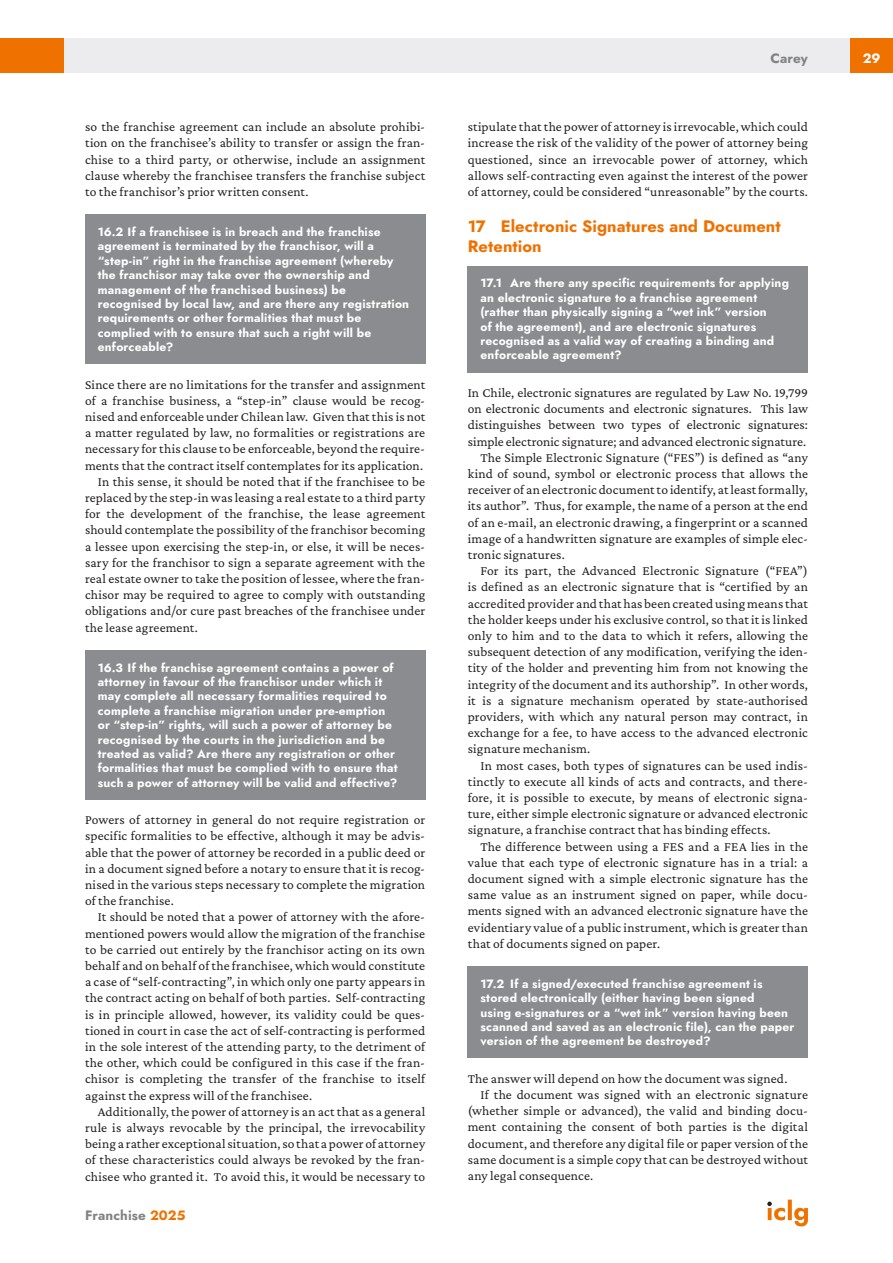
<style>
.page{position:relative;width:893px;height:1263px;background:#fff}
.page>*{position:absolute;margin:0;border:0;box-sizing:border-box;transform-origin:0 0}
.MS_Heading{font:16.5px/19.8px "Jost";letter-spacing:.005em;color:#ef7100}
.MS_Body_Text_-_Second_Paragraph{font:13.5px/16.2px "Crimson Pro";letter-spacing:.01em;color:#231f20;text-align:justify}
.MS_Body_Text_-_First_Paragraph{font:13.5px/16.2px "Crimson Pro";letter-spacing:.01em;color:#231f20;text-align:justify}
.t1{font:13.5px "Jost";letter-spacing:.005em;color:#808285}
.t2{font:13.5px "Jost";color:#fff}
.MS_-_Question{font:12px/14.4px "Jost";letter-spacing:.015em;color:#fff}
.MS_-_Question_following_section{font:12px/14.4px "Jost";letter-spacing:.015em;color:#fff}
.s1{color:#ef7100}
</style>
<div class="page">
<div style="left:64px;top:38px;width:786px;height:34px;background:#ececee"></div>
<div style="left:850px;top:38px;width:43px;height:34px;background:#ef7100"></div>
<div style="left:0;top:38px;width:64px;height:34px;background:#ef7100"></div>
<svg style="left:767px;top:1199px;width:41px;height:27px"></svg>
<div style="left:468px;top:266px;width:340px;height:106px;background:#8a8c8f"></div>
<div style="left:468px;top:966px;width:340px;height:92px;background:#8a8c8f"></div>
<div style="left:85px;top:215px;width:340px;height:149px;background:#8a8c8f"></div>
<div style="left:85px;top:650px;width:340px;height:150px;background:#8a8c8f"></div>
<p class="MS_Body_Text_-_First_Paragraph" style="left:85px;top:118px;width:342px">so the franchise agreement can include an absolute prohibi&shy;tion on the franchisee’s ability to transfer or assign the fran&shy;chise to a third party, or otherwise, include an assignment clause whereby the franchisee transfers the franchise subject to the franchisor’s prior written consent.</p>
<p class="MS_-_Question" style="left:98px;top:225px;width:313px">16.2 If a franchisee is in breach and the franchise agreement is terminated by the franchisor, will a “step-in” right in the franchise agreement (whereby the franchisor may take over the ownership and management of the franchised business) be recognised by local law, and are there any registration requirements or other formalities that must be complied with to ensure that such a right will be enforceable?</p>
<p class="MS_Body_Text_-_First_Paragraph" style="left:85px;top:376px;width:342px">Since there are no limitations for the transfer and assignment of a franchise business, a “step-in” clause would be recog&shy;nised and enforceable under Chilean law. Given that this is not a matter regulated by law, no formalities or registrations are necessary for this clause to be enforceable, beyond the require&shy;ments that the contract itself contemplates for its application.</p>
<p class="MS_Body_Text_-_Second_Paragraph" style="left:85px;top:473px;width:342px;text-indent:13px">In this sense, it should be noted that if the franchisee to be replaced by the step-in was leasing a real estate to a third party for the development of the franchise, the lease agreement should contemplate the possibility of the franchisor becoming a lessee upon exercising the step-in, or else, it will be neces&shy;sary for the franchisor to sign a separate agreement with the real estate owner to take the position of lessee, where the fran&shy;chisor may be required to agree to comply with outstanding obligations and/or cure past breaches of the franchisee under the lease agreement.</p>
<p class="MS_-_Question" style="left:98px;top:660px;width:301px">16.3 If the franchise agreement contains a power of attorney in favour of the franchisor under which it may complete all necessary formalities required to complete a franchise migration under pre-emption or “step-in” rights, will such a power of attorney be recognised by the courts in the jurisdiction and be treated as valid? Are there any registration or other formalities that must be complied with to ensure that such a power of attorney will be valid and effective?</p>
<p class="MS_Body_Text_-_First_Paragraph" style="left:85px;top:811px;width:342px">Powers of attorney in general do not require registration or specific formalities to be effective, although it may be advis&shy;able that the power of attorney be recorded in a public deed or in a document signed before a notary to ensure that it is recog&shy;nised in the various steps necessary to complete the migration of the franchise.</p>
<p class="MS_Body_Text_-_Second_Paragraph" style="left:85px;top:909px;width:342px;text-indent:13px">It should be noted that a power of attorney with the afore&shy;mentioned powers would allow the migration of the franchise to be carried out entirely by the franchisor acting on its own behalf and on behalf of the franchisee, which would constitute a case of “self-contracting”, in which only one party appears in the contract acting on behalf of both parties. Self-contracting is in principle allowed, however, its validity could be ques&shy;tioned in court in case the act of self-contracting is performed in the sole interest of the attending party, to the detriment of the other, which could be configured in this case if the fran&shy;chisor is completing the transfer of the franchise to itself against the express will of the franchisee.</p>
<p class="MS_Body_Text_-_Second_Paragraph" style="left:85px;top:1103px;width:342px;text-indent:13px">Additionally, the power of attorney is an act that as a general rule is always revocable by the principal, the irrevocability being a rather exceptional situation, so that a power of attorney of these characteristics could always be revoked by the fran&shy;chisee who granted it. To avoid this, it would be necessary to</p>
<p class="t1" style="left:85px;top:1206px;width:102px">Franchise <span class="s1">2025</span></p>
<p class="t1" style="left:771px;top:49px;width:39px">Carey</p>
<p class="t2" style="left:863px;top:49px;width:19px">29</p>
<p class="MS_Body_Text_-_Second_Paragraph" style="left:468px;top:118px;width:342px">stipulate that the power of attorney is irrevocable, which could increase the risk of the validity of the power of attorney being questioned, since an irrevocable power of attorney, which allows self-contracting even against the interest of the power of attorney, could be considered “unreasonable” by the courts.</p>
<p class="MS_Heading" style="left:468px;top:216px;width:315px">17 Electronic Signatures and Document<br>Retention</p>
<p class="MS_-_Question_following_section" style="left:480px;top:276px;width:310px">17.1 Are there any specific requirements for applying an electronic signature to a franchise agreement (rather than physically signing a “wet ink” version<br>of the agreement), and are electronic signatures recognised as a valid way of creating a binding and enforceable agreement?</p>
<p class="MS_Body_Text_-_First_Paragraph" style="left:468px;top:384px;width:342px">In Chile, electronic signatures are regulated by Law No. 19,799 on electronic documents and electronic signatures. This law distinguishes between two types of electronic signatures: simple electronic signature; and advanced electronic signature.</p>
<p class="MS_Body_Text_-_Second_Paragraph" style="left:468px;top:449px;width:342px;text-indent:13px">The Simple Electronic Signature (“FES”) is defined as “any kind of sound, symbol or electronic process that allows the receiver of an electronic document to identify, at least formally, its author”. Thus, for example, the name of a person at the end of an e-mail, an electronic drawing, a fingerprint or a scanned image of a handwritten signature are examples of simple elec&shy;tronic signatures.</p>
<p class="MS_Body_Text_-_Second_Paragraph" style="left:468px;top:562px;width:342px;text-indent:13px">For its part, the Advanced Electronic Signature (“FEA”) is defined as an electronic signature that is “certified by an accredited provider and that has been created using means that the holder keeps under his exclusive control, so that it is linked only to him and to the data to which it refers, allowing the subsequent detection of any modification, verifying the iden&shy;tity of the holder and preventing him from not knowing the integrity of the document and its authorship”. In other words, it is a signature mechanism operated by state-authorised providers, with which any natural person may contract, in exchange for a fee, to have access to the advanced electronic signature mechanism.</p>
<p class="MS_Body_Text_-_Second_Paragraph" style="left:468px;top:757px;width:342px;text-indent:13px">In most cases, both types of signatures can be used indis&shy;tinctly to execute all kinds of acts and contracts, and there&shy;fore, it is possible to execute, by means of electronic signa&shy;ture, either simple electronic signature or advanced electronic signature, a franchise contract that has binding effects.</p>
<p class="MS_Body_Text_-_Second_Paragraph" style="left:468px;top:838px;width:342px;text-indent:13px">The difference between using a FES and a FEA lies in the value that each type of electronic signature has in a trial: a document signed with a simple electronic signature has the same value as an instrument signed on paper, while docu&shy;ments signed with an advanced electronic signature have the evidentiary value of a public instrument, which is greater than that of documents signed on paper.</p>
<p class="MS_-_Question" style="left:480px;top:976px;width:315px">17.2 If a signed/executed franchise agreement is stored electronically (either having been signed<br>using e-signatures or a “wet ink” version having been scanned and saved as an electronic file), can the paper version of the agreement be destroyed?</p>
<p class="MS_Body_Text_-_First_Paragraph" style="left:468px;top:1070px;width:321px">The answer will depend on how the document was signed.</p>
<p class="MS_Body_Text_-_Second_Paragraph" style="left:468px;top:1086px;width:342px;text-indent:13px">If the document was signed with an electronic signature (whether simple or advanced), the valid and binding docu&shy;ment containing the consent of both parties is the digital document, and therefore any digital file or paper version of the same document is a simple copy that can be destroyed without any legal consequence.</p>
</div>
